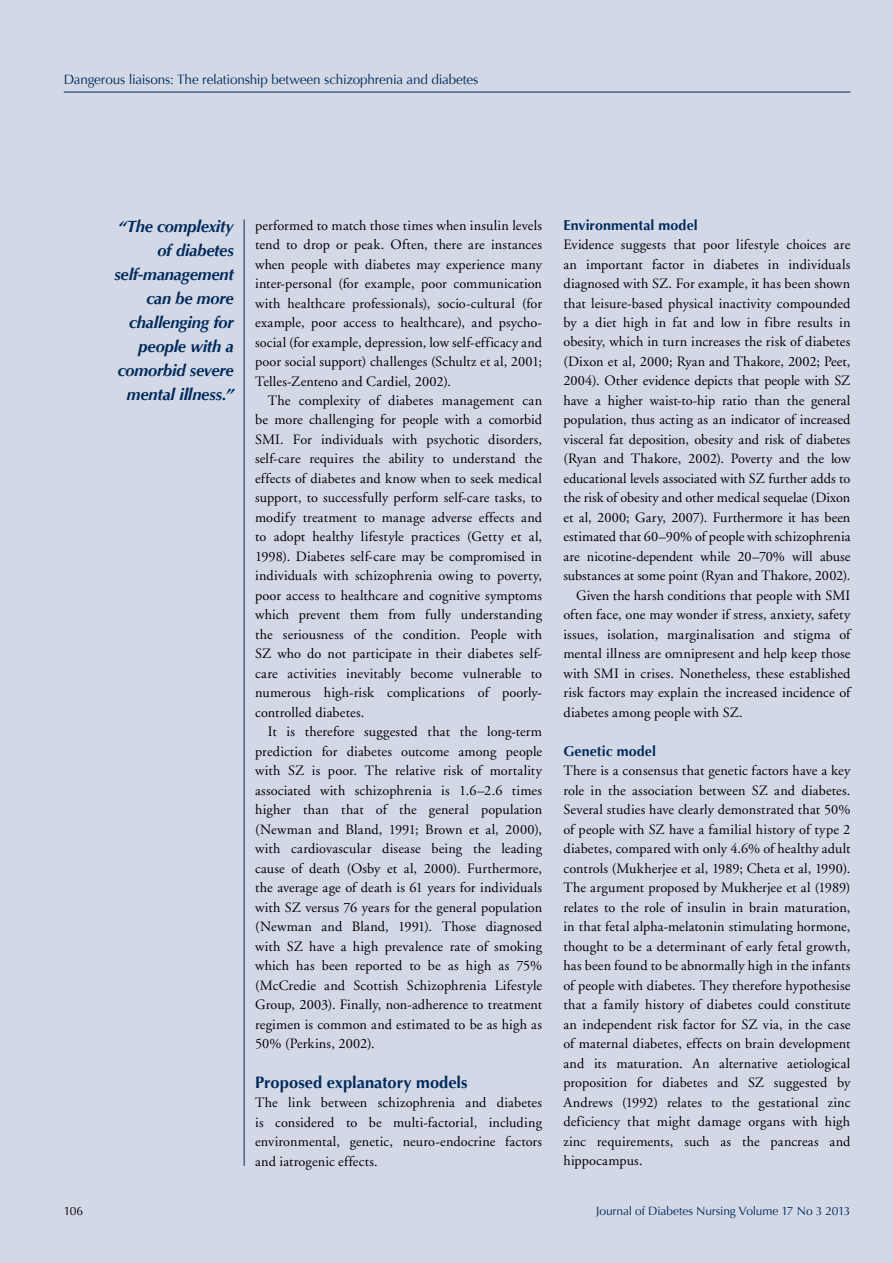
<style>
.page{position:relative;width:893px;height:1263px;background:#d3d8e6}
.page>*{position:absolute;margin:0;border:0;box-sizing:border-box;transform-origin:0 0}
.t1{font:italic 700 16.5px/24px "Optima";letter-spacing:-.015em;color:#002b5c;text-align:right}
.t2{font:700 16.5px "Optima";color:#002b5c}
.t3{font:14.25px/19.5px "Adobe Garamond";letter-spacing:.005em;color:#000;text-align:justify}
.t4{font:700 14.25px "Optima";letter-spacing:.005em;color:#002b5c}
.t5{font:13.5px "Optima";letter-spacing:-.015em;color:#002b5c}
.t6{font:12px "Optima";letter-spacing:-.015em;color:#002b5c}
.t7{font:12px "Optima";color:#000}
</style>
<div class="page">
<hr style="left:64px;top:92px;width:786px;height:1px;background:#002b5c">
<hr style="left:244px;top:219px;width:1px;height:947px;background:#002b5c">
<p class="t5" style="left:64px;top:71px;width:416px">Dangerous liaisons: The relationship between schizophrenia and diabetes</p>
<p class="t1" style="left:114px;top:214px;width:121px">“The complexity of diabetes self-management can be more challenging for people with a comorbid severe mental illness.”</p>
<p class="t3" style="left:255px;top:216px;width:288px">performed to match those times when insulin levels tend to drop or peak. Often, there are instances when people with diabetes may experience many inter-personal (for example, poor communication with healthcare professionals), socio-cultural (for example, poor access to healthcare), and psycho&shy;social (for example, depression, low self-efficacy and poor social support) challenges (Schultz et al, 2001; Telles-Zenteno and Cardiel, 2002).</p>
<p class="t3" style="left:255px;top:391px;width:289px;text-indent:13px">The complexity of diabetes management can be more challenging for people with a comorbid SMI. For individuals with psychotic disorders, self-care requires the ability to understand the effects of diabetes and know when to seek medical support, to successfully perform self-care tasks, to modify treatment to manage adverse effects and to adopt healthy lifestyle practices (Getty et al, 1998). Diabetes self-care may be compromised in individuals with schizophrenia owing to poverty, poor access to healthcare and cognitive symptoms which prevent them from fully understanding the seriousness of the condition. People with SZ who do not participate in their diabetes self&shy;care activities inevitably become vulnerable to numerous high-risk complications of poorly&shy;controlled diabetes.</p>
<p class="t3" style="left:255px;top:722px;width:289px;text-indent:13px">It is therefore suggested that the long-term prediction for diabetes outcome among people with SZ is poor. The relative risk of mortality associated with schizophrenia is 1.6–2.6 times higher than that of the general population (Newman and Bland, 1991; Brown et al, 2000), with cardiovascular disease being the leading cause of death (Osby et al, 2000). Furthermore, the average age of death is 61 years for individuals with SZ versus 76 years for the general population (Newman and Bland, 1991). Those diagnosed with SZ have a high prevalence rate of smoking which has been reported to be as high as 75% (McCredie and Scottish Schizophrenia Lifestyle Group, 2003). Finally, non-adherence to treatment regimen is common and estimated to be as high as 50% (Perkins, 2002).</p>
<p class="t2" style="left:255px;top:1072px;width:214px">Proposed explanatory models</p>
<p class="t3" style="left:255px;top:1093px;width:288px">The link between schizophrenia and diabetes is considered to be multi-factorial, including environmental, genetic, neuro-endocrine factors and iatrogenic effects.</p>
<p class="t4" style="left:563px;top:216px;width:136px">Environmental model</p>
<p class="t3" style="left:563px;top:235px;width:288px">Evidence suggests that poor lifestyle choices are</p>
<p class="t3" style="left:563px;top:255px;width:288px">an important factor in diabetes in individuals</p>
<p class="t3" style="left:563px;top:274px;width:288px">diagnosed with SZ. For example, it has been shown</p>
<p class="t3" style="left:563px;top:294px;width:288px">that leisure-based physical inactivity compounded</p>
<p class="t3" style="left:563px;top:313px;width:289px">by a diet high in fat and low in fibre results in</p>
<p class="t3" style="left:563px;top:333px;width:288px">obesity, which in turn increases the risk of diabetes</p>
<p class="t3" style="left:563px;top:352px;width:289px">(Dixon et al, 2000; Ryan and Thakore, 2002; Peet,</p>
<p class="t3" style="left:563px;top:372px;width:288px">2004). Other evidence depicts that people with SZ</p>
<p class="t3" style="left:563px;top:391px;width:288px">have a higher waist-to-hip ratio than the general</p>
<p class="t3" style="left:563px;top:411px;width:288px">population, thus acting as an indicator of increased</p>
<p class="t3" style="left:563px;top:430px;width:288px">visceral fat deposition, obesity and risk of diabetes</p>
<p class="t3" style="left:563px;top:450px;width:289px">(Ryan and Thakore, 2002). Poverty and the low</p>
<p class="t3" style="left:563px;top:469px;width:288px">educational levels associated with SZ further adds to</p>
<p class="t3" style="left:563px;top:489px;width:288px">the risk of obesity and other medical sequelae (Dixon</p>
<p class="t3" style="left:563px;top:508px;width:288px">et al, 2000; Gary, 2007). Furthermore it has been</p>
<p class="t3" style="left:563px;top:527px;width:288px">estimated that 60–90% of people with schizophrenia</p>
<p class="t3" style="left:563px;top:547px;width:288px">are nicotine-dependent while 20–70% will abuse</p>
<p class="t3" style="left:563px;top:566px;width:289px">substances at some point (Ryan and Thakore, 2002).</p>
<p class="t3" style="left:576px;top:586px;width:276px">Given the harsh conditions that people with SMI</p>
<p class="t3" style="left:563px;top:605px;width:288px">often face, one may wonder if stress, anxiety, safety</p>
<p class="t3" style="left:563px;top:625px;width:288px">issues, isolation, marginalisation and stigma of</p>
<p class="t3" style="left:563px;top:644px;width:289px">mental illness are omnipresent and help keep those</p>
<p class="t3" style="left:563px;top:664px;width:288px">with SMI in crises. Nonetheless, these established</p>
<p class="t3" style="left:563px;top:683px;width:288px">risk factors may explain the increased incidence of</p>
<p class="t3" style="left:563px;top:703px;width:181px">diabetes among people with SZ.</p>
<p class="t4" style="left:563px;top:743px;width:94px">Genetic model</p>
<p class="t3" style="left:563px;top:761px;width:289px">There is a consensus that genetic factors have a key role in the association between SZ and diabetes.<br>Several studies have clearly demonstrated that 50% of people with SZ have a familial history of type 2 diabetes, compared with only 4.6% of healthy adult controls (Mukherjee et al, 1989; Cheta et al, 1990).<br>The argument proposed by Mukherjee et al (1989) relates to the role of insulin in brain maturation, in that fetal alpha-melatonin stimulating hormone, thought to be a determinant of early fetal growth, has been found to be abnormally high in the infants of people with diabetes. They therefore hypothesise that a family history of diabetes could constitute an independent risk factor for SZ via, in the case of maternal diabetes, effects on brain development and its maturation. An alternative aetiological proposition for diabetes and SZ suggested by Andrews (1992) relates to the gestational zinc deficiency that might damage organs with high zinc requirements, such as the pancreas and hippocampus.</p>
<p class="t7" style="left:64px;top:1204px;width:21px">106</p>
<p class="t6" style="left:596px;top:1204px;width:256px">Journal of Diabetes Nursing Volume 17 No 3 2013</p>
</div>
